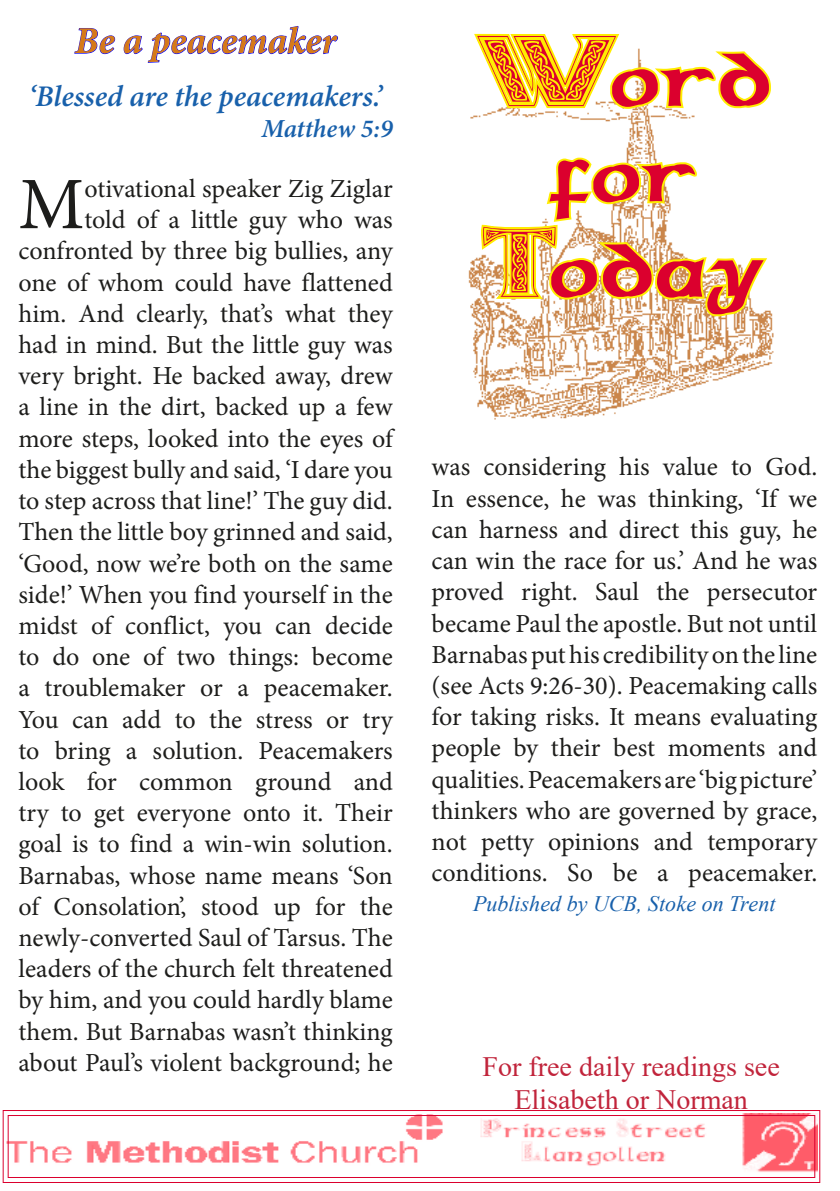
<style>
.page{position:relative;width:840px;height:1191px;background:#fff}
.page>*{position:absolute;margin:0;border:0;box-sizing:border-box;transform-origin:0 0}
.t1{font:74px "Minion Pro";color:#1d1d1b}
.t2{font:70px/95.4px "Celticmd Decorative W Drop Caps";letter-spacing:-.045em;color:#db002e;text-align:center}
.t3{font:italic 700 38px "Minion Pro";color:#d67918}
.t4{font:italic 600 30px "Minion Pro";letter-spacing:-.005em;color:#1860ab}
.t5{font:28px/33.6px "Times New Roman";color:#c1243b;text-align:center}
.t6{font:26px/31.2px "Minion Pro";letter-spacing:-.005em;color:#1d1d1b;text-align:right}
.t7{font:italic 600 26px "Minion Pro";letter-spacing:-.005em;color:#1860ab}
.t8{font:italic 22px "Times New Roman";color:#1860ab}
</style>
<div class="page">
<svg style="left:2px;top:1110px;width:818px;height:73px"></svg>
<div style="left:8px;top:1115px;width:806px;height:63px;border:1px solid #db002e"></div>
<img style="left:468px;top:116px;width:306px;height:304px">
<svg style="left:471px;top:33px;width:301px;height:106px"></svg>
<svg style="left:478px;top:150px;width:292px;height:202px"></svg>
<svg style="left:74px;top:28px;width:42px;height:27px"></svg>
<svg style="left:123px;top:26px;width:215px;height:37px"></svg>
<h3 class="t3" style="left:75px;top:14px;width:263px">Be a peacemaker</h3>
<p class="t4" style="left:29px;top:76px;width:354px">‘Blessed are the peacemakers.’</p>
<p class="t7" style="left:261px;top:111px;width:133px">Matthew 5:9</p>
<p class="t6" style="left:18px;top:173px;width:375px">otivational speaker Zig Ziglar<br>told of a little guy who was confronted by three big bullies, any one of whom could have flattened him. And clearly, that’s what they had in mind. But the little guy was very bright. He backed away, drew a line in the dirt, backed up a few more steps, looked into the eyes of the biggest bully and said, ‘I dare you to step across that line!’ The guy did.<br>Then the little boy grinned and said, ‘Good, now we’re both on the same side!’ When you find yourself in the midst of conflict, you can decide to do one of two things: become a troublemaker or a peacemaker.<br>You can add to the stress or try to bring a solution. Peacemakers look for common ground and try to get everyone onto it. Their goal is to find a win-win solution.<br>Barnabas, whose name means ‘Son of Consolation’, stood up for the newly-converted Saul of Tarsus. The leaders of the church felt threatened by him, and you could hardly blame them. But Barnabas wasn’t thinking about Paul’s violent background; he</p>
<h1 class="t1" style="left:18px;top:155px;width:67px">M</h1>
<h2 class="t2" style="left:477px;top:32px;width:296px">Word for<br>Today</h2>
<p class="t6" style="left:431px;top:451px;width:387px;text-align:justify">was considering his value to God.<br>In essence, he was thinking, ‘If we can harness and direct this guy, he can win the race for us.’ And he was proved right. Saul the persecutor became Paul the apostle. But not until Barnabas put his credibility on the line (see Acts 9:26-30). Peacemaking calls for taking risks. It means evaluating people by their best moments and qualities. Peacemakers are ‘big picture’ thinkers who are governed by grace, not petty opinions and temporary conditions. So be a peacemaker.</p>
<p class="t8" style="left:473px;top:888px;width:304px">Published by UCB, Stoke on Trent</p>
<p class="t5" style="left:482px;top:1048px;width:299px">For free daily readings see<br>Elisabeth or Norman</p>
</div>
